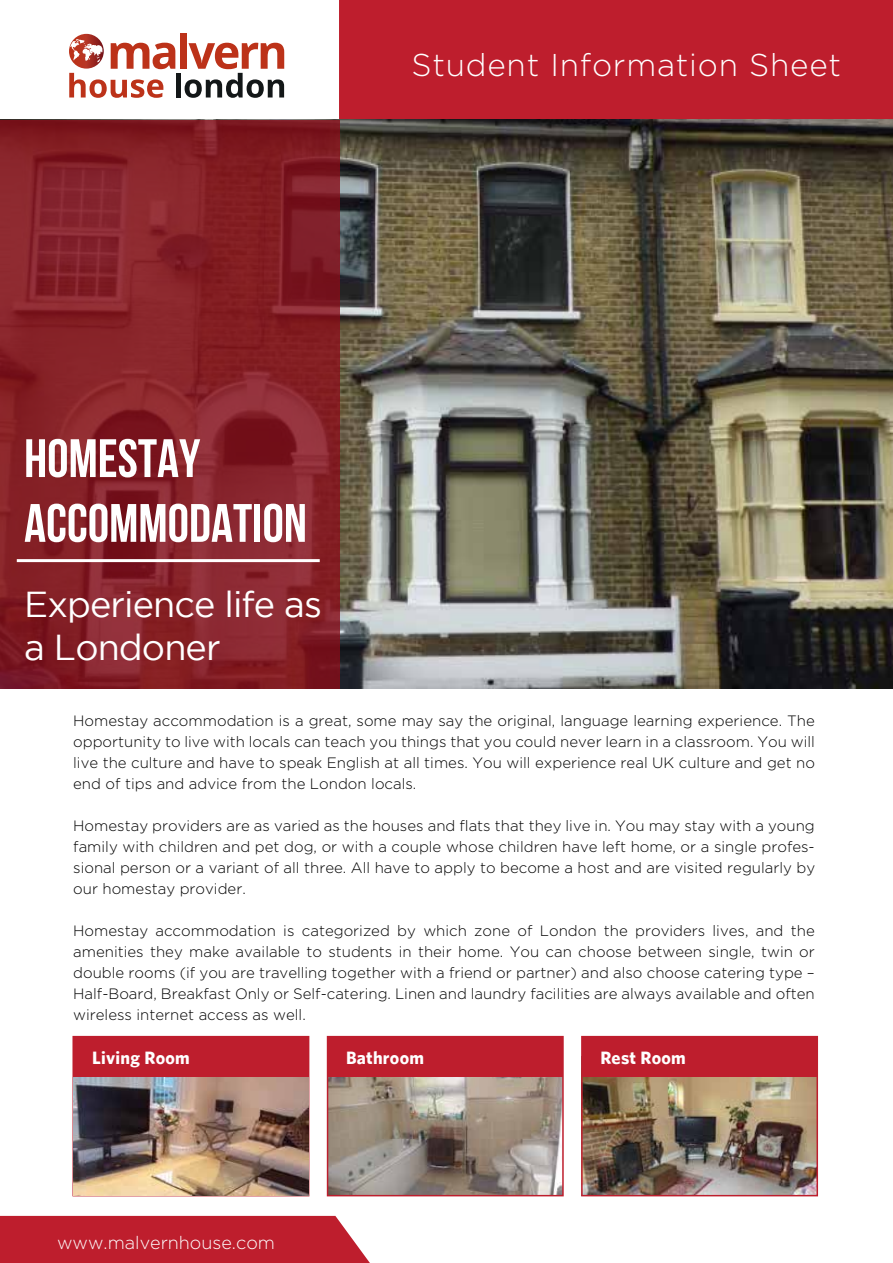
<style>
.page{position:relative;width:893px;height:1263px;background:#fff}
.page>*{position:absolute;margin:0;border:0;box-sizing:border-box;transform-origin:0 0}
.t1{font:54px/64.8px "Bebas Neue";color:#fff}
.t2{font:36px/43.2px "Gotham";letter-spacing:-.025em;color:#fff}
.t3{font:300 31.5px "Gotham";letter-spacing:.025em;color:#fff}
.t4{font:700 18px "Whitney";letter-spacing:.015em;color:#fff}
.t5{font:300 18px "Gotham";color:#fff}
.t6{font:300 15px/21px "Gotham";color:#010101;text-align:justify}
</style>
<div class="page">
<div style="left:339px;top:0;width:554px;height:119px;background:#be1e2d"></div>
<img style="left:330px;top:1077px;width:231px;height:116px">
<img style="left:584px;top:1077px;width:231px;height:116px">
<img style="left:0;top:119px;width:893px;height:569px">
<img style="left:73px;top:1077px;width:236px;height:119px">
<div style="left:73px;top:1037px;width:236px;height:40px;background:#be1e2d"></div>
<div style="left:327px;top:1036px;width:237px;height:160px;border:2px solid #be1e2d"></div>
<div style="left:328px;top:1037px;width:235px;height:40px;background:#be1e2d"></div>
<div style="left:581px;top:1036px;width:237px;height:160px;border:2px solid #be1e2d"></div>
<div style="left:582px;top:1037px;width:235px;height:40px;background:#be1e2d"></div>
<div style="left:0;top:1216px;width:370px;height:47px;background:#be1e2d"></div>
<div style="left:180px;top:33px;width:7px;height:36px;background:#bc3219"></div>
<div style="left:176px;top:73px;width:5px;height:24px;background:#131718"></div>
<svg style="left:185px;top:43px;width:99px;height:55px"></svg>
<svg style="left:69px;top:34px;width:35px;height:35px"></svg>
<svg style="left:69px;top:39px;width:106px;height:59px"></svg>
<svg style="left:0;top:120px;width:339px;height:568px;background:#842128"></svg>
<hr style="left:17px;top:559px;width:303px;height:3px;background:#fff">
<h3 class="t3" style="left:411px;top:44px;width:431px">Student Information Sheet</h3>
<h1 class="t1" style="left:24px;top:425px;width:284px">HOMESTAY<br>ACCOMMODATION</h1>
<h2 class="t2" style="left:24px;top:582px;width:299px">Experience life as a Londoner</h2>
<p class="t6" style="left:73px;top:710px;width:743px">Homestay accommodation is a great, some may say the original, language learning experience. The opportunity to live with locals can teach you things that you could never learn in a classroom. You will live the culture and have to speak English at all times. You will experience real UK culture and get no end of tips and advice from the London locals.</p>
<p class="t6" style="left:73px;top:815px;width:743px">Homestay providers are as varied as the houses and flats that they live in. You may stay with a young family with children and pet dog, or with a couple whose children have left home, or a single profes&shy;sional person or a variant of all three. All have to apply to become a host and are visited regularly by our homestay provider.</p>
<p class="t6" style="left:73px;top:920px;width:743px">Homestay accommodation is categorized by which zone of London the providers lives, and the amenities they make available to students in their home. You can choose between single, twin or double rooms (if you are travelling together with a friend or partner) and also choose catering type – Half-Board, Breakfast Only or Self-catering. Linen and laundry facilities are always available and often wireless internet access as well.</p>
<p class="t4" style="left:92px;top:1047px;width:99px">Living Room</p>
<p class="t4" style="left:346px;top:1047px;width:80px">Bathroom</p>
<p class="t4" style="left:600px;top:1047px;width:87px">Rest Room</p>
<p class="t5" style="left:57px;top:1231px;width:219px">www.malvernhouse.com</p>
</div>
